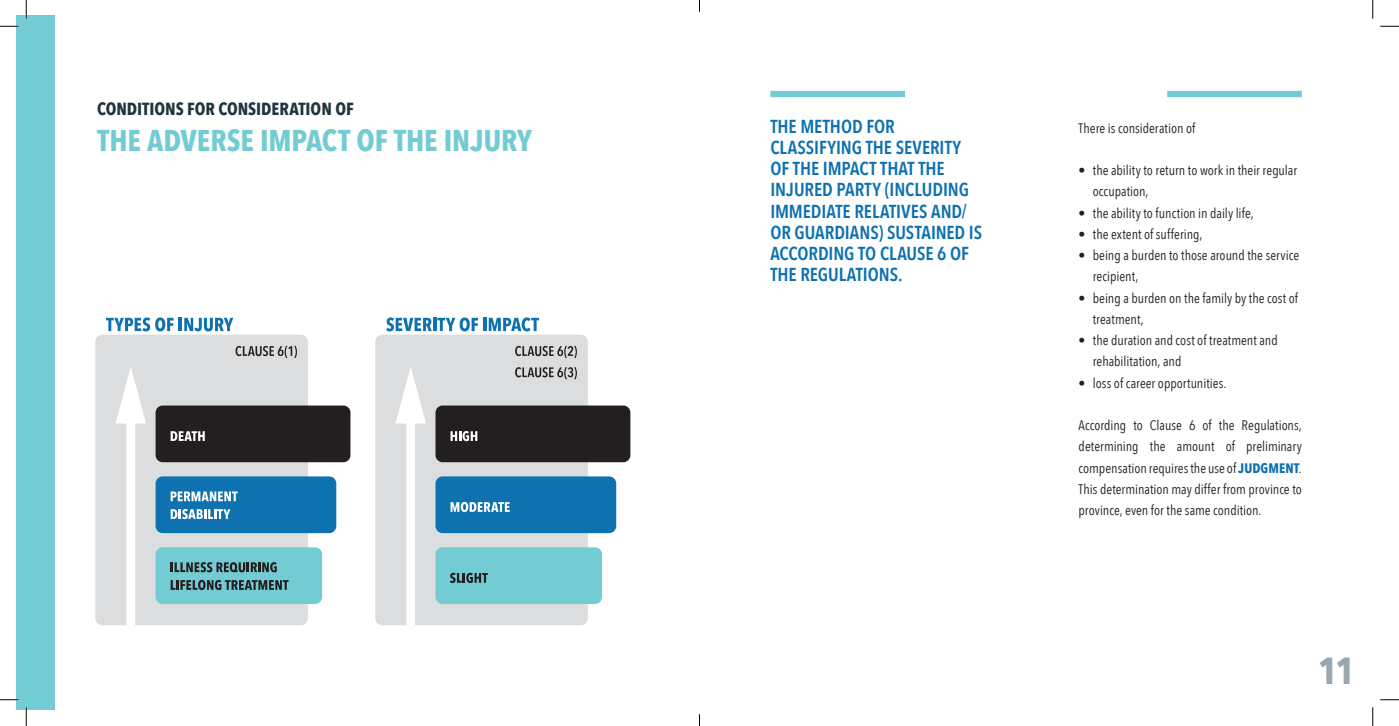
<style>
.page{position:relative;width:1399px;height:726px;background:#fff}
.page>*{position:absolute;margin:0;border:0;box-sizing:border-box;transform-origin:0 0}
.t1{font:700 37.5px "Avenir Next Condensed";color:#97a8b2}
.Big_5{font:700 30px "Avenir Next Condensed";letter-spacing:-.005em;color:#73ccd3}
.Description__Top{font:600 18.75px/21.2px "Avenir Next Condensed";letter-spacing:-.005em;color:#0e71b0}
.Big_6{font:700 17.5px "Avenir Next Condensed";color:#21353f}
.Body__No_Space{font:13.75px/21.2px "Avenir Next Condensed";color:#231f20}
.Body{font:13.75px "Avenir Next Condensed";color:#231f20}
.s1{font-weight:700;color:#0e71b0}
</style>
<div class="page">
<div style="left:16px;top:16px;width:39px;height:694px;background:#73ccd3"></div>
<div style="left:770px;top:91px;width:135px;height:6px;background:#73ccd3"></div>
<div style="left:1167px;top:91px;width:135px;height:6px;background:#73ccd3"></div>
<div style="left:95px;top:335px;width:213px;height:290px;background:#dcdddf;border-radius:7px"></div>
<div style="left:156px;top:547px;width:166px;height:57px;background:#73ccd3;border-radius:7px"></div>
<div style="left:156px;top:476px;width:180px;height:57px;background:#0e71b0;border-radius:7px"></div>
<div style="left:156px;top:405px;width:194px;height:57px;background:#231f20;border-radius:7px"></div>
<svg style="left:171px;top:562px;width:106px;height:10px"></svg>
<svg style="left:171px;top:580px;width:118px;height:10px"></svg>
<svg style="left:171px;top:491px;width:67px;height:10px"></svg>
<svg style="left:171px;top:509px;width:59px;height:10px"></svg>
<svg style="left:171px;top:431px;width:34px;height:10px"></svg>
<svg style="left:106px;top:317px;width:127px;height:14px"></svg>
<div style="left:375px;top:335px;width:213px;height:290px;background:#dcdddf;border-radius:7px"></div>
<div style="left:436px;top:547px;width:166px;height:57px;background:#73ccd3;border-radius:7px"></div>
<div style="left:436px;top:476px;width:180px;height:57px;background:#0e71b0;border-radius:7px"></div>
<div style="left:436px;top:405px;width:194px;height:57px;background:#231f20;border-radius:7px"></div>
<svg style="left:450px;top:573px;width:38px;height:10px"></svg>
<svg style="left:451px;top:502px;width:59px;height:10px"></svg>
<svg style="left:451px;top:431px;width:26px;height:10px"></svg>
<svg style="left:386px;top:317px;width:153px;height:14px"></svg>
<svg style="left:236px;top:346px;width:61px;height:12px"></svg>
<svg style="left:515px;top:346px;width:62px;height:12px"></svg>
<svg style="left:515px;top:367px;width:62px;height:12px"></svg>
<div style="left:126px;top:413px;width:9px;height:216px;background:#fff"></div>
<svg style="left:116px;top:367px;width:30px;height:56px"></svg>
<div style="left:406px;top:413px;width:9px;height:216px;background:#fff"></div>
<svg style="left:396px;top:367px;width:30px;height:56px"></svg>
<svg style="left:0;top:25px;width:19px;height:2px"></svg>
<svg style="left:1380px;top:25px;width:19px;height:2px"></svg>
<svg style="left:0;top:699px;width:19px;height:1px"></svg>
<svg style="left:1380px;top:699px;width:19px;height:1px"></svg>
<svg style="left:25px;top:0;width:2px;height:19px"></svg>
<svg style="left:25px;top:707px;width:2px;height:19px"></svg>
<svg style="left:1372px;top:0;width:1px;height:19px"></svg>
<svg style="left:1372px;top:707px;width:1px;height:19px"></svg>
<svg style="left:699px;top:714px;width:1px;height:12px"></svg>
<p class="Big_6" style="left:97px;top:98px;width:258px">CONDITIONS FOR CONSIDERATION OF</p>
<p class="Big_5" style="left:97px;top:122px;width:436px">THE ADVERSE IMPACT OF THE INJURY</p>
<p class="Description__Top" style="left:770px;top:115px;width:213px">THE METHOD FOR<br>CLASSIFYING THE SEVERITY<br>OF THE IMPACT THAT THE<br>INJURED PARTY (INCLUDING<br>IMMEDIATE RELATIVES AND/<br>OR GUARDIANS) SUSTAINED IS<br>ACCORDING TO CLAUSE 6 OF<br>THE REGULATIONS.</p>
<p class="Body" style="left:1079px;top:116px;width:118px">There is consideration of</p>
<p class="Body__No_Space" style="left:1093px;top:159px;width:206px;text-indent:-14px">• the ability to return to work in their regular occupation,</p>
<p class="Body__No_Space" style="left:1079px;top:201px;width:177px">• the ability to function in daily life,</p>
<p class="Body__No_Space" style="left:1079px;top:223px;width:125px">• the extent of suffering,</p>
<p class="Body__No_Space" style="left:1093px;top:244px;width:208px;text-indent:-14px">• being a burden to those around the service recipient,</p>
<p class="Body__No_Space" style="left:1093px;top:286px;width:207px;text-indent:-14px">• being a burden on the family by the cost of treatment,</p>
<p class="Body__No_Space" style="left:1093px;top:329px;width:186px;text-indent:-14px">• the duration and cost of treatment and rehabilitation, and</p>
<p class="Body__No_Space" style="left:1079px;top:371px;width:149px">• loss of career opportunities.</p>
<p class="Body__No_Space" style="left:1079px;top:414px;width:225px;text-align:justify">According to Clause 6 of the Regulations, determining the amount of preliminary compensation requires the use of <span class="s1">JUDGMENT</span>.<br>This determination may differ from province to province, even for the same condition.</p>
<h1 class="t1" style="left:1318px;top:648px;width:38px">11</h1>
</div>
